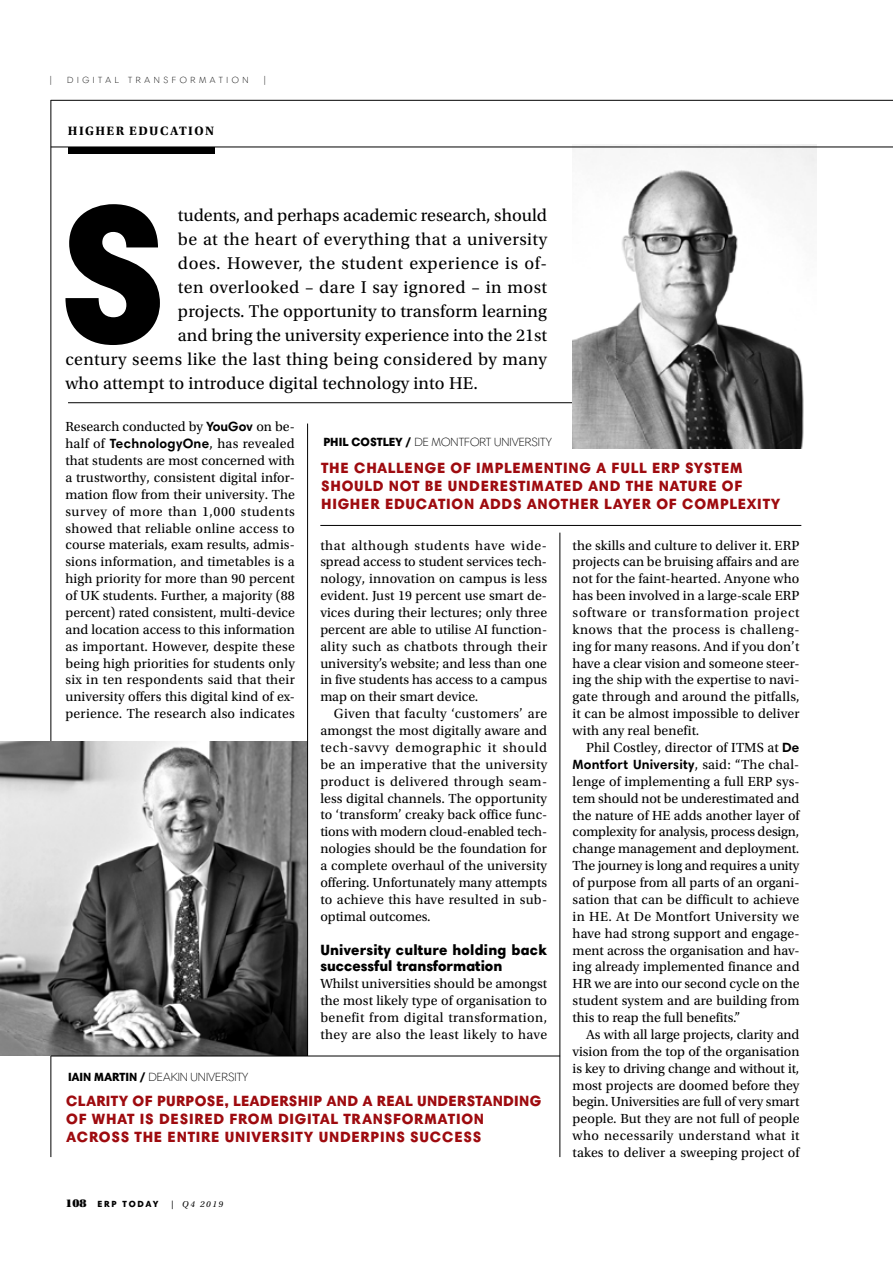
<style>
.page{position:relative;width:893px;height:1263px;background:#fff}
.page>*{position:absolute;margin:0;border:0;box-sizing:border-box;transform-origin:0 0}
.t1{font:900 193.95px "Harmonia Sans Pro Cyr";color:#000}
.t2{font:18px "Utopia Std";letter-spacing:.01em;color:#000}
.t3{font:18px "Utopia Std";letter-spacing:.03em;color:#000}
.t4{font:900 15px/18px "Harmonia Sans Pro Cyr";letter-spacing:.05em;color:#9e0b0f}
.t5{font:900 15px/16.8px "Harmonia Sans Pro Cyr";letter-spacing:.005em;color:#000}
.t6{font:13.8px/16.8px "Utopia Std";letter-spacing:.01em;color:#000;text-align:justify}
.t7{font:700 13.5px "Harmonia Sans Pro Cyr";letter-spacing:.02em;color:#000}
.t8{font:700 12.75px "Utopia Std";letter-spacing:.11em;color:#000}
.t9{font:300 12px "Harmonia Sans Pro Cyr";color:#000}
.t10{font:300 9px "Harmonia Sans Pro Cyr";letter-spacing:.4em;color:#000}
.t11{font:900 9px "Harmonia Sans Pro Cyr";letter-spacing:.185em;color:#000}
.t12{font:italic 9px "Utopia Std";letter-spacing:.185em;color:#000}
.s1{font-family:"Harmonia Sans Pro Cyr";font-weight:700;font-size:13.5px}
.s2{font-weight:900}
.s3{font-family:"Utopia Std";font-weight:400;font-size:13.8px}
.s4{font-family:"Utopia Std Black Headline";font-weight:400;font-size:12px}
.s5{font-family:"Utopia Std Capt";font-style:normal}
</style>
<div class="page">
<hr style="left:51px;top:100px;width:1px;height:1057px;background:#000">
<hr style="left:51px;top:100px;width:842px;height:1px;background:#000">
<hr style="left:68px;top:402px;width:505px;height:1px;background:#000">
<hr style="left:320px;top:525px;width:481px;height:1px;background:#000">
<img style="left:573px;top:144px;width:244px;height:304px">
<hr style="left:560px;top:533px;width:1px;height:624px;background:#000">
<div style="left:68px;top:147px;width:147px;height:6px;background:#000"></div>
<img style="left:0;top:741px;width:307px;height:315px">
<hr style="left:307px;top:423px;width:1px;height:633px;background:#000">
<hr style="left:51px;top:1056px;width:509px;height:1px;background:#000">
<hr style="left:51px;top:147px;width:842px;height:1px;background:#000">
<p class="t10" style="left:49px;top:75px;width:5px">|</p>
<p class="t10" style="left:67px;top:75px;width:183px">DIGITAL TRANSFORMATION</p>
<p class="t10" style="left:263px;top:75px;width:5px">|</p>
<p class="t8" style="left:68px;top:124px;width:148px">HIGHER EDUCATION</p>
<h1 class="t1" style="left:57px;top:149px;width:112px">S</h1>
<h2 class="t2" style="left:178px;top:205px;width:371px">tudents, and perhaps academic research, should</h2>
<h2 class="t2" style="left:178px;top:229px;width:371px">be at the heart of everything that a university</h2>
<h2 class="t3" style="left:178px;top:253px;width:371px">does. However, the student experience is of-</h2>
<h2 class="t2" style="left:178px;top:277px;width:371px">ten overlooked – dare I say ignored – in most</h2>
<h2 class="t2" style="left:178px;top:301px;width:370px">projects. The opportunity to transform learning</h2>
<h2 class="t2" style="left:178px;top:325px;width:371px">and bring the university experience into the 21st</h2>
<h2 class="t2" style="left:65px;top:349px;width:483px">century seems like the last thing being considered by many</h2>
<h2 class="t2" style="left:65px;top:373px;width:414px">who attempt to introduce digital technology into HE.</h2>
<p class="t6" style="left:65px;top:419px;width:231px">Research conducted by <span class="s1">YouGov</span> on be&shy;half of <span class="s1">TechnologyOne</span>, has revealed that students are most concerned with a trustworthy, consistent digital infor&shy;mation flow from their university. The survey of more than 1,000 students showed that reliable online access to course materials, exam results, admis&shy;sions information, and timetables is a high priority for more than 90 percent of UK students. Further, a majority (88 percent) rated consistent, multi-device and location access to this information as important. However, despite these being high priorities for students only six in ten respondents said that their university offers this digital kind of ex&shy;perience. The research also indicates</p>
<p class="t9" style="left:323px;top:435px;width:230px"><span class="s2">PHIL COSTLEY /</span> DE MONTFORT UNIVERSITY</p>
<p class="t4" style="left:321px;top:459px;width:461px">THE CHALLENGE OF IMPLEMENTING A FULL ERP SYSTEM<br>SHOULD NOT BE UNDERESTIMATED AND THE NATURE OF<br>HIGHER EDUCATION ADDS ANOTHER LAYER OF COMPLEXITY</p>
<p class="t6" style="left:320px;top:537px;width:228px">that although students have wide&shy;spread access to student services tech&shy;nology, innovation on campus is less evident. Just 19 percent use smart de&shy;vices during their lectures; only three percent are able to utilise AI function&shy;ality such as chatbots through their university’s website; and less than one in five students has access to a campus map on their smart device.</p>
<p class="t6" style="left:320px;top:706px;width:228px;text-indent:14px">Given that faculty ‘customers’ are amongst the most digitally aware and tech-savvy demographic it should be an imperative that the university product is delivered through seam&shy;less digital channels. The opportunity to ‘transform’ creaky back office func&shy;tions with modern cloud-enabled tech&shy;nologies should be the foundation for a complete overhaul of the university offering. Unfortunately many attempts to achieve this have resulted in sub&shy;optimal outcomes.</p>
<p class="t5" style="left:320px;top:941px;width:228px">University culture holding back successful transformation</p>
<p class="t6" style="left:320px;top:976px;width:228px">Whilst universities should be amongst the most likely type of organisation to benefit from digital transformation, they are also the least likely to have</p>
<p class="t6" style="left:573px;top:537px;width:228px">the skills and culture to deliver it. ERP projects can be bruising affairs and are not for the faint-hearted. Anyone who has been involved in a large-scale ERP software or transformation project knows that the process is challeng&shy;ing for many reasons. And if you don’t have a clear vision and someone steer&shy;ing the ship with the expertise to navi&shy;gate through and around the pitfalls, it can be almost impossible to deliver with any real benefit.</p>
<p class="t6" style="left:586px;top:739px;width:215px">Phil Costley, director of ITMS at <span class="s1">De</span></p>
<p class="t7" style="left:573px;top:756px;width:228px">Montfort University<span class="s3">, said: “The chal-</span></p>
<p class="t6" style="left:573px;top:773px;width:228px">lenge of implementing a full ERP sys&shy;tem should not be underestimated and the nature of HE adds another layer of complexity for analysis, process design, change management and deployment.<br>The journey is long and requires a unity of purpose from all parts of an organi&shy;sation that can be difficult to achieve in HE. At De Montfort University we have had strong support and engage&shy;ment across the organisation and hav&shy;ing already implemented finance and HR we are into our second cycle on the student system and are building from this to reap the full benefits.”</p>
<p class="t6" style="left:573px;top:1026px;width:228px;text-indent:14px">As with all large projects, clarity and vision from the top of the organisation is key to driving change and without it, most projects are doomed before they begin. Universities are full of very smart people. But they are not full of people who necessarily understand what it takes to deliver a sweeping project of</p>
<p class="t9" style="left:68px;top:1070px;width:182px"><span class="s2">IAIN MARTIN /</span> DEAKIN UNIVERSITY</p>
<p class="t4" style="left:66px;top:1092px;width:476px">CLARITY OF PURPOSE, LEADERSHIP AND A REAL UNDERSTANDING<br>OF WHAT IS DESIRED FROM DIGITAL TRANSFORMATION<br>ACROSS THE ENTIRE UNIVERSITY UNDERPINS SUCCESS</p>
<p class="t11" style="left:65px;top:1198px;width:94px"><span class="s4">108</span> ERP TODAY</p>
<p class="t12" style="left:171px;top:1199px;width:53px"><span class="s5">|</span> Q4 2019</p>
</div>
